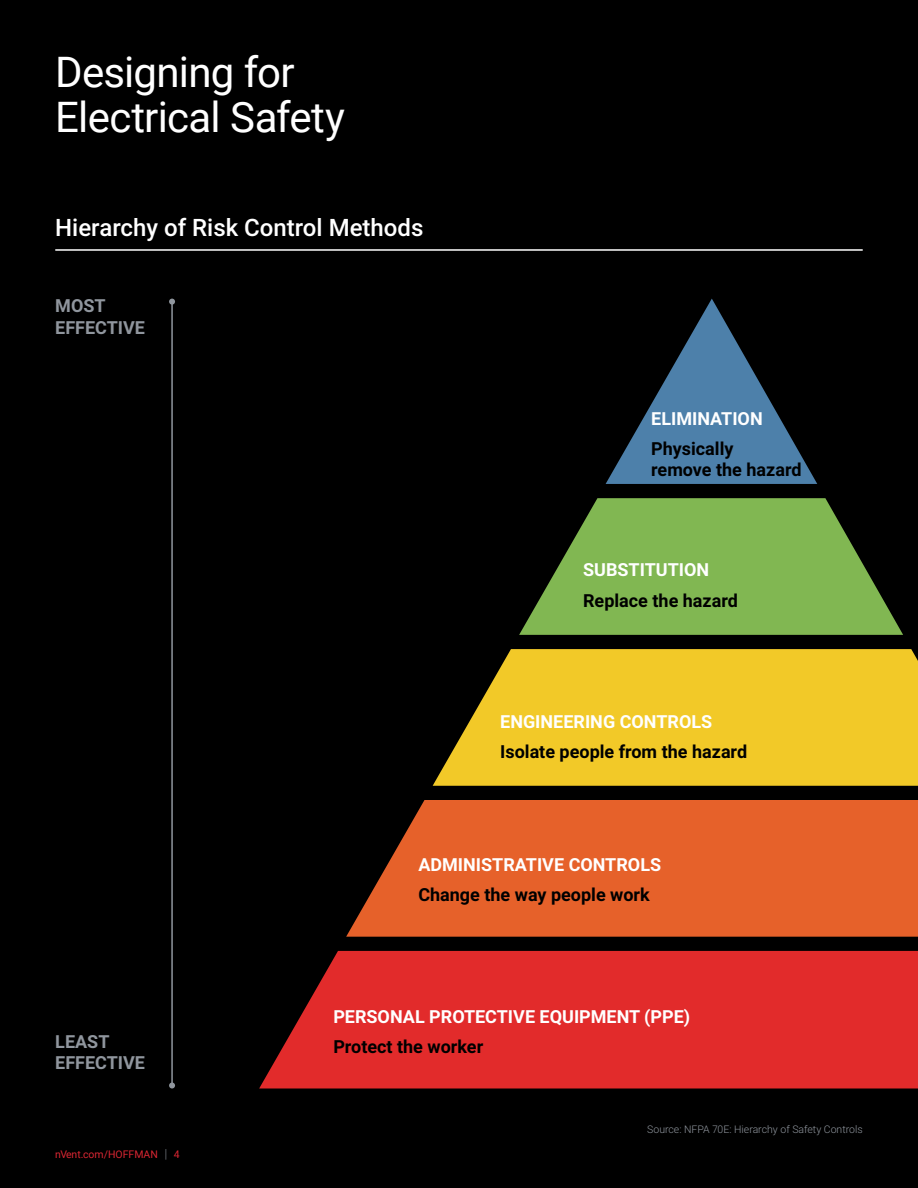
<style>
.page{position:relative;width:918px;height:1188px;background:#000}
.page>*{position:absolute;margin:0;border:0;box-sizing:border-box;transform-origin:0 0}
.t1{font:42px/45px "Roboto";letter-spacing:-.02em;color:#fff}
.t2{font:500 24px "Roboto";color:#fff}
.t3{font:700 18px/21.6px "Roboto";color:#000}
.t4{font:700 18px "Roboto";color:#fff}
.t5{font:700 18px/21.6px "Roboto";color:#90969e}
.t6{font:300 10.5px "Roboto";color:#90969e}
.t7{font:10.5px "Roboto";color:#d92632}
.s1{font-weight:300;font-size:12.6px;color:#90969e}
</style>
<div class="page">
<hr style="left:55px;top:249px;width:808px;height:2px;background:#fff">
<div style="left:259px;top:951px;width:659px;height:138px;background:#e22b2b"></div>
<svg style="left:346px;top:800px;width:572px;height:137px;background:#d55a27"></svg>
<svg style="left:433px;top:649px;width:485px;height:137px;background:#ddb824"></svg>
<svg style="left:519px;top:498px;width:384px;height:137px;fill:#81b752"></svg>
<svg style="left:606px;top:299px;width:211px;height:185px"></svg>
<hr style="left:171px;top:302px;width:2px;height:784px;background:#90969e">
<svg style="left:169px;top:299px;width:6px;height:6px"></svg>
<svg style="left:169px;top:1083px;width:6px;height:6px"></svg>
<h1 class="t1" style="left:55px;top:48px;width:291px">Designing for<br>Electrical Safety</h1>
<h2 class="t2" style="left:55px;top:211px;width:370px">Hierarchy of Risk Control Methods</h2>
<p class="t5" style="left:55px;top:294px;width:91px">MOST<br>EFFECTIVE</p>
<p class="t5" style="left:55px;top:1030px;width:91px">LEAST<br>EFFECTIVE</p>
<p class="t7" style="left:55px;top:1147px;width:126px">nVent.com/HOFFMAN <span class="s1">|</span> 4</p>
<p class="t4" style="left:651px;top:406px;width:113px">ELIMINATION</p>
<p class="t3" style="left:651px;top:437px;width:152px">Physically<br>remove the hazard</p>
<p class="t4" style="left:583px;top:557px;width:128px">SUBSTITUTION</p>
<p class="t3" style="left:583px;top:589px;width:156px">Replace the hazard</p>
<p class="t4" style="left:500px;top:709px;width:214px">ENGINEERING CONTROLS</p>
<p class="t3" style="left:500px;top:740px;width:248px">Isolate people from the hazard</p>
<p class="t4" style="left:418px;top:852px;width:244px">ADMINISTRATIVE CONTROLS</p>
<p class="t3" style="left:418px;top:884px;width:233px">Change the way people work</p>
<p class="t4" style="left:333px;top:1004px;width:358px">PERSONAL PROTECTIVE EQUIPMENT (PPE)</p>
<p class="t3" style="left:333px;top:1035px;width:151px">Protect the worker</p>
<p class="t6" style="left:647px;top:1122px;width:217px">Source: NFPA 70E: Hierarchy of Safety Controls</p>
</div>
